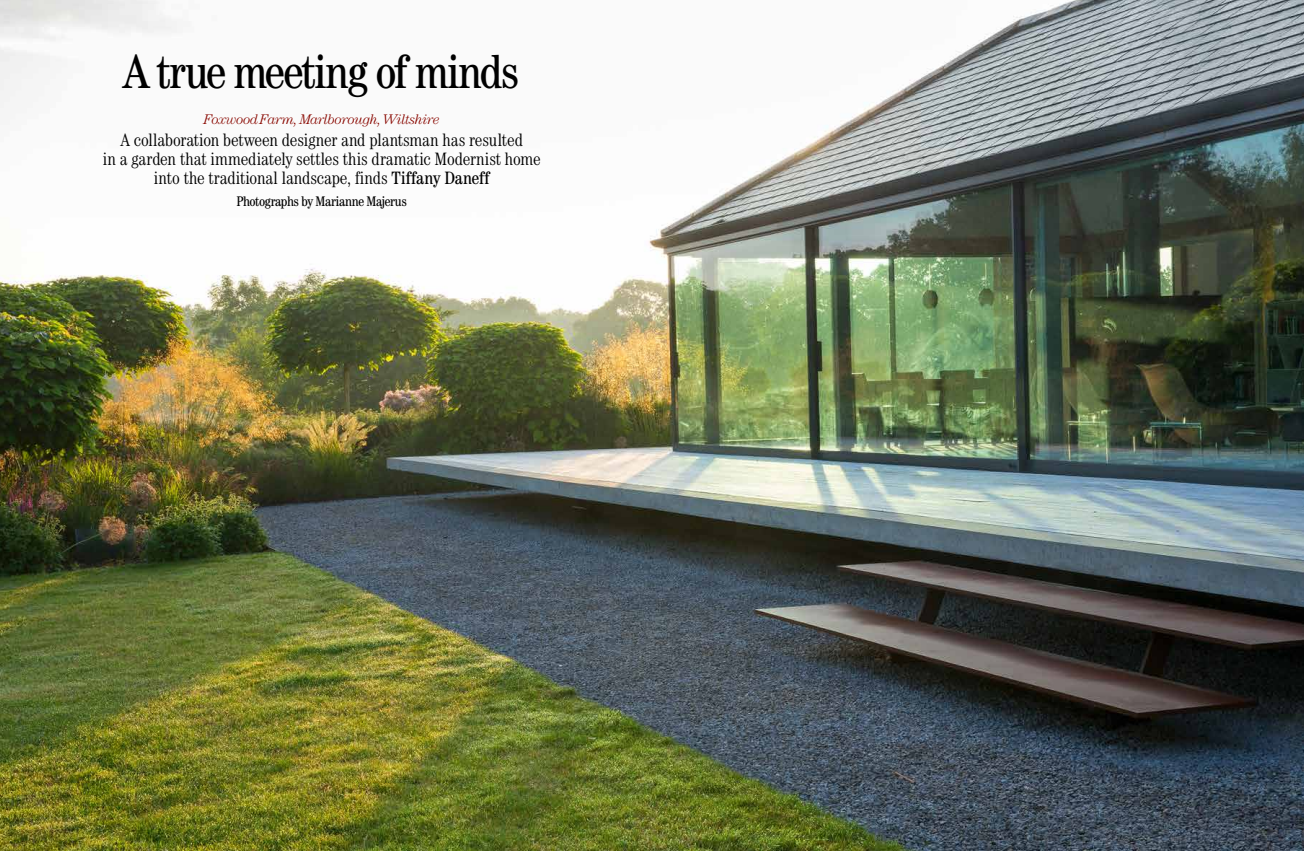
<style>
.page{position:relative;width:1304px;height:851px;background:#fff}
.page>*{position:absolute;margin:0;border:0;box-sizing:border-box;transform-origin:0 0}
.t1{font:condensed 48px "Century IT Cby BT";letter-spacing:-.03em;color:#000}
.t2{font:300 condensed 18px/19px "Century IT Cby BT";color:#000;text-align:center}
.t3{font:italic 300 14px "Century IT Cby BT";letter-spacing:-.035em;color:#890700}
.t4{font:condensed 14px "Century IT Cby BT";letter-spacing:-.025em;color:#000}
.s1{font-weight:400}
</style>
<div class="page">
<img style="left:0;top:0;width:1304px;height:850px">
<h1 class="t1" style="left:124px;top:42px;width:397px">A true meeting of minds</h1>
<p class="t3" style="left:204px;top:111px;width:238px">Foxwood Farm, Marlborough, Wiltshire</p>
<p class="t2" style="left:103px;top:130px;width:439px">A collaboration between designer and plantsman has resulted<br>in a garden that immediately settles this dramatic Modernist home into the traditional landscape, finds <span class="s1">Tiffany Daneff</span></p>
<p class="t4" style="left:236px;top:193px;width:172px">Photographs by Marianne Majerus</p>
</div>
